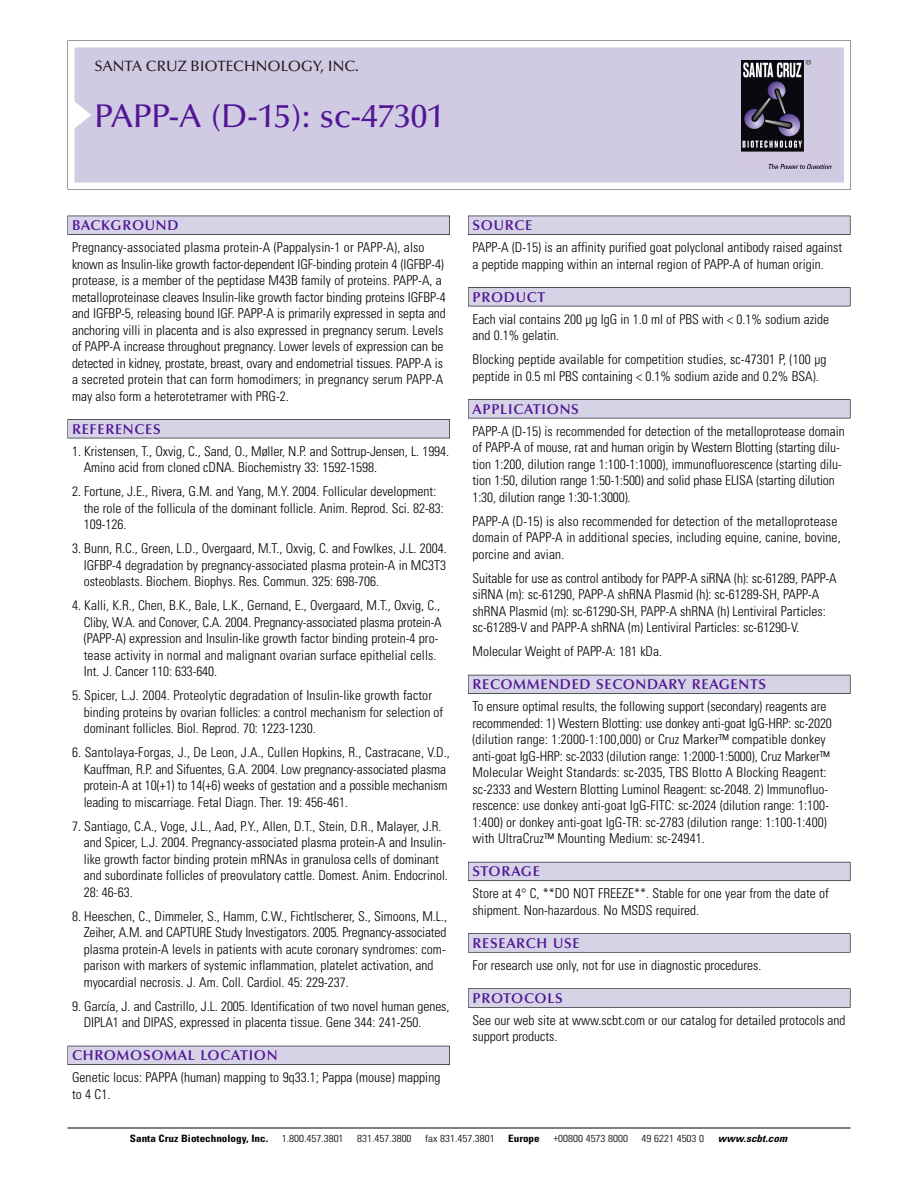
<style>
.page{position:relative;width:918px;height:1188px;background:#fff}
.page>*{position:absolute;margin:0;border:0;box-sizing:border-box;transform-origin:0 0}
.t1{font:500 33px "Optima";color:#511695}
.t2{font:500 15px "Optima";color:#231f20}
.t3{font:600 14.25px "Optima";letter-spacing:.05em;color:#511695}
.t4{font:300 condensed 13.5px/16.5px "Univers";color:#000}
.t5{font:300 condensed 10.2px "Univers";color:#000;scale:1.1 1}
.t6{font:700 condensed 10.2px "Univers";color:#000;scale:1.1 1}
.t7{font:italic 700 condensed 10.2px "Univers";letter-spacing:.005em;color:#000;scale:1.1 1}
</style>
<div class="page">
<svg style="left:68px;top:40px;width:783px;height:149px"></svg>
<div style="left:74px;top:47px;width:770px;height:135px;background:#d1cae3"></div>
<img style="left:741px;top:60px;width:90px;height:108px">
<div style="left:68px;top:216px;width:382px;height:19px;background:#525155"></div>
<div style="left:68px;top:216px;width:381px;height:18px;background:#d7d3e7"></div>
<div style="left:68px;top:419px;width:382px;height:19px;background:#525155"></div>
<div style="left:68px;top:420px;width:381px;height:18px;background:#d7d3e7"></div>
<div style="left:68px;top:1046px;width:382px;height:19px;background:#525158"></div>
<div style="left:68px;top:1046px;width:381px;height:18px;background:#d7d3e7"></div>
<div style="left:468px;top:216px;width:382px;height:19px;background:#525155"></div>
<div style="left:468px;top:216px;width:382px;height:18px;background:#d7d3e7"></div>
<div style="left:468px;top:287px;width:382px;height:19px;background:#525155"></div>
<div style="left:468px;top:288px;width:382px;height:18px;background:#d7d3e7"></div>
<div style="left:468px;top:399px;width:382px;height:19px;background:#545357"></div>
<div style="left:468px;top:400px;width:382px;height:18px;background:#d7d3e7"></div>
<div style="left:468px;top:675px;width:382px;height:19px;background:#54535a"></div>
<div style="left:468px;top:675px;width:382px;height:18px;background:#d7d3e7"></div>
<div style="left:468px;top:862px;width:382px;height:19px;background:#5b5a62"></div>
<div style="left:468px;top:862px;width:382px;height:18px;background:#d7d3e7"></div>
<div style="left:468px;top:933px;width:382px;height:20px;background:#666667"></div>
<div style="left:468px;top:934px;width:382px;height:18px;background:#d7d3e7"></div>
<div style="left:468px;top:988px;width:382px;height:20px;background:#666"></div>
<div style="left:468px;top:989px;width:382px;height:18px;background:#d7d3e7"></div>
<hr style="left:68px;top:1128px;width:782px;height:1px;background:#000">
<p class="t2" style="left:94px;top:61px;width:266px">SANTA CRUZ BIOTECHNOLOGY, INC.</p>
<h1 class="t1" style="left:94px;top:103px;width:351px">PAPP-A (D-15): sc-47301</h1>
<p class="t3" style="left:72px;top:219px;width:108px">BACKGROUND</p>
<p class="t4" style="left:72px;top:240px;width:375px">Pregnancy-associated plasma protein-A (Pappalysin-1 or PAPP-A), also known as Insulin-like growth factor-dependent IGF-binding protein 4 (IGFBP-4) protease, is a member of the peptidase M43B family of proteins. PAPP-A, a metalloproteinase cleaves Insulin-like growth factor binding proteins IGFBP-4 and IGFBP-5, releasing bound IGF. PAPP-A is primarily expressed in septa and anchoring villi in placenta and is also expressed in pregnancy serum. Levels of PAPP-A increase throughout pregnancy. Lower levels of expression can be detected in kidney, prostate, breast, ovary and endometrial tissues. PAPP-A is a secreted protein that can form homodimers; in pregnancy serum PAPP-A may also form a heterotetramer with PRG-2.</p>
<p class="t3" style="left:72px;top:423px;width:90px">REFERENCES</p>
<p class="t4" style="left:84px;top:444px;width:367px;text-indent:-12px">1. Kristensen, T., Oxvig, C., Sand, O., Møller, N.P. and Sottrup-Jensen, L. 1994.<br>Amino acid from cloned cDNA. Biochemistry 33: 1592-1598.</p>
<p class="t4" style="left:84px;top:484px;width:362px;text-indent:-12px">2. Fortune, J.E., Rivera, G.M. and Yang, M.Y. 2004. Follicular development: the role of the follicula of the dominant follicle. Anim. Reprod. Sci. 82-83:<br>109-126.</p>
<p class="t4" style="left:84px;top:541px;width:365px;text-align:justify;text-indent:-12px">3. Bunn, R.C., Green, L.D., Overgaard, M.T., Oxvig, C. and Fowlkes, J.L. 2004.<br>IGFBP-4 degradation by pregnancy-associated plasma protein-A in MC3T3 osteoblasts. Biochem. Biophys. Res. Commun. 325: 698-706.</p>
<p class="t4" style="left:84px;top:598px;width:360px;text-indent:-12px">4. Kalli, K.R., Chen, B.K., Bale, L.K., Gernand, E., Overgaard, M.T., Oxvig, C., Cliby, W.A. and Conover, C.A. 2004. Pregnancy-associated plasma protein-A (PAPP-A) expression and Insulin-like growth factor binding protein-4 pro&shy;tease activity in normal and malignant ovarian surface epithelial cells.<br>Int. J. Cancer 110: 633-640.</p>
<p class="t4" style="left:84px;top:688px;width:361px;text-indent:-12px">5. Spicer, L.J. 2004. Proteolytic degradation of Insulin-like growth factor binding proteins by ovarian follicles: a control mechanism for selection of dominant follicles. Biol. Reprod. 70: 1223-1230.</p>
<p class="t4" style="left:84px;top:745px;width:368px;text-indent:-12px">6. Santolaya-Forgas, J., De Leon, J.A., Cullen Hopkins, R., Castracane, V.D., Kauffman, R.P. and Sifuentes, G.A. 2004. Low pregnancy-associated plasma protein-A at 10(+1) to 14(+6) weeks of gestation and a possible mechanism leading to miscarriage. Fetal Diagn. Ther. 19: 456-461.</p>
<p class="t4" style="left:84px;top:819px;width:366px;text-indent:-12px">7. Santiago, C.A., Voge, J.L., Aad, P.Y., Allen, D.T., Stein, D.R., Malayer, J.R. and Spicer, L.J. 2004. Pregnancy-associated plasma protein-A and Insulin&shy;like growth factor binding protein mRNAs in granulosa cells of dominant and subordinate follicles of preovulatory cattle. Domest. Anim. Endocrinol.<br>28: 46-63.</p>
<p class="t4" style="left:84px;top:909px;width:365px;text-indent:-12px">8. Heeschen, C., Dimmeler, S., Hamm, C.W., Fichtlscherer, S., Simoons, M.L., Zeiher, A.M. and CAPTURE Study Investigators. 2005. Pregnancy-associated plasma protein-A levels in patients with acute coronary syndromes: com&shy;parison with markers of systemic inflammation, platelet activation, and myocardial necrosis. J. Am. Coll. Cardiol. 45: 229-237.</p>
<p class="t4" style="left:84px;top:999px;width:367px;text-indent:-12px">9. García, J. and Castrillo, J.L. 2005. Identification of two novel human genes,<br>DIPLA1 and DIPAS, expressed in placenta tissue. Gene 344: 241-250.</p>
<p class="t3" style="left:72px;top:1050px;width:207px">CHROMOSOMAL LOCATION</p>
<p class="t4" style="left:72px;top:1070px;width:370px">Genetic locus: PAPPA (human) mapping to 9q33.1; Pappa (mouse) mapping to 4 C1.</p>
<p class="t3" style="left:473px;top:219px;width:61px">SOURCE</p>
<p class="t4" style="left:473px;top:240px;width:371px">PAPP-A (D-15) is an affinity purified goat polyclonal antibody raised against a peptide mapping within an internal region of PAPP-A of human origin.</p>
<p class="t3" style="left:473px;top:291px;width:74px">PRODUCT</p>
<p class="t4" style="left:473px;top:312px;width:358px">Each vial contains 200 µg IgG in 1.0 ml of PBS with &lt; 0.1% sodium azide and 0.1% gelatin.</p>
<p class="t4" style="left:473px;top:352px;width:356px">Blocking peptide available for competition studies, sc-47301 P, (100 µg peptide in 0.5 ml PBS containing &lt; 0.1% sodium azide and 0.2% BSA).</p>
<p class="t3" style="left:473px;top:403px;width:108px">APPLICATIONS</p>
<p class="t4" style="left:473px;top:424px;width:374px">PAPP-A (D-15) is recommended for detection of the metalloprotease domain of PAPP-A of mouse, rat and human origin by Western Blotting (starting dilu&shy;tion 1:200, dilution range 1:100-1:1000), immunofluorescence (starting dilu&shy;tion 1:50, dilution range 1:50-1:500) and solid phase ELISA (starting dilution 1:30, dilution range 1:30-1:3000).</p>
<p class="t4" style="left:473px;top:514px;width:370px">PAPP-A (D-15) is also recommended for detection of the metalloprotease domain of PAPP-A in additional species, including equine, canine, bovine, porcine and avian.</p>
<p class="t4" style="left:473px;top:571px;width:366px">Suitable for use as control antibody for PAPP-A siRNA (h): sc-61289, PAPP-A siRNA (m): sc-61290, PAPP-A shRNA Plasmid (h): sc-61289-SH, PAPP-A shRNA Plasmid (m): sc-61290-SH, PAPP-A shRNA (h) Lentiviral Particles: sc-61289-V and PAPP-A shRNA (m) Lentiviral Particles: sc-61290-V.</p>
<p class="t4" style="left:473px;top:644px;width:191px">Molecular Weight of PAPP-A: 181 kDa.</p>
<p class="t3" style="left:473px;top:679px;width:295px">RECOMMENDED SECONDARY REAGENTS</p>
<p class="t4" style="left:473px;top:699px;width:361px">To ensure optimal results, the following support (secondary) reagents are recommended: 1) Western Blotting: use donkey anti-goat IgG-HRP: sc-2020 (dilution range: 1:2000-1:100,000) or Cruz Marker™ compatible donkey anti-goat IgG-HRP: sc-2033 (dilution range: 1:2000-1:5000), Cruz Marker™ Molecular Weight Standards: sc-2035, TBS Blotto A Blocking Reagent: sc-2333 and Western Blotting Luminol Reagent: sc-2048. 2) Immunofluo&shy;rescence: use donkey anti-goat IgG-FITC: sc-2024 (dilution range: 1:100- 1:400) or donkey anti-goat IgG-TR: sc-2783 (dilution range: 1:100-1:400) with UltraCruz™ Mounting Medium: sc-24941.</p>
<p class="t3" style="left:473px;top:866px;width:69px">STORAGE</p>
<p class="t4" style="left:473px;top:886px;width:358px">Store at 4° C, **DO NOT FREEZE**. Stable for one year from the date of shipment. Non-hazardous. No MSDS required.</p>
<p class="t3" style="left:473px;top:937px;width:109px">RESEARCH USE</p>
<p class="t4" style="left:473px;top:958px;width:290px">For research use only, not for use in diagnostic procedures.</p>
<p class="t3" style="left:473px;top:992px;width:92px">PROTOCOLS</p>
<p class="t4" style="left:473px;top:1013px;width:375px">See our web site at www.scbt.com or our catalog for detailed protocols and support products.</p>
<p class="t6" style="left:130px;top:1135px;width:127px">Santa Cruz Biotechnology, Inc.</p>
<p class="t5" style="left:282px;top:1135px;width:58px">1.800.457.3801</p>
<p class="t5" style="left:357px;top:1135px;width:51px">831.457.3800</p>
<p class="t5" style="left:425px;top:1135px;width:65px">fax 831.457.3801</p>
<p class="t6" style="left:508px;top:1135px;width:30px">Europe</p>
<p class="t5" style="left:553px;top:1135px;width:69px">+00800 4573 8000</p>
<p class="t5" style="left:642px;top:1135px;width:58px">49 6221 4503 0</p>
<p class="t7" style="left:718px;top:1135px;width:64px">www.scbt.com</p>
</div>
